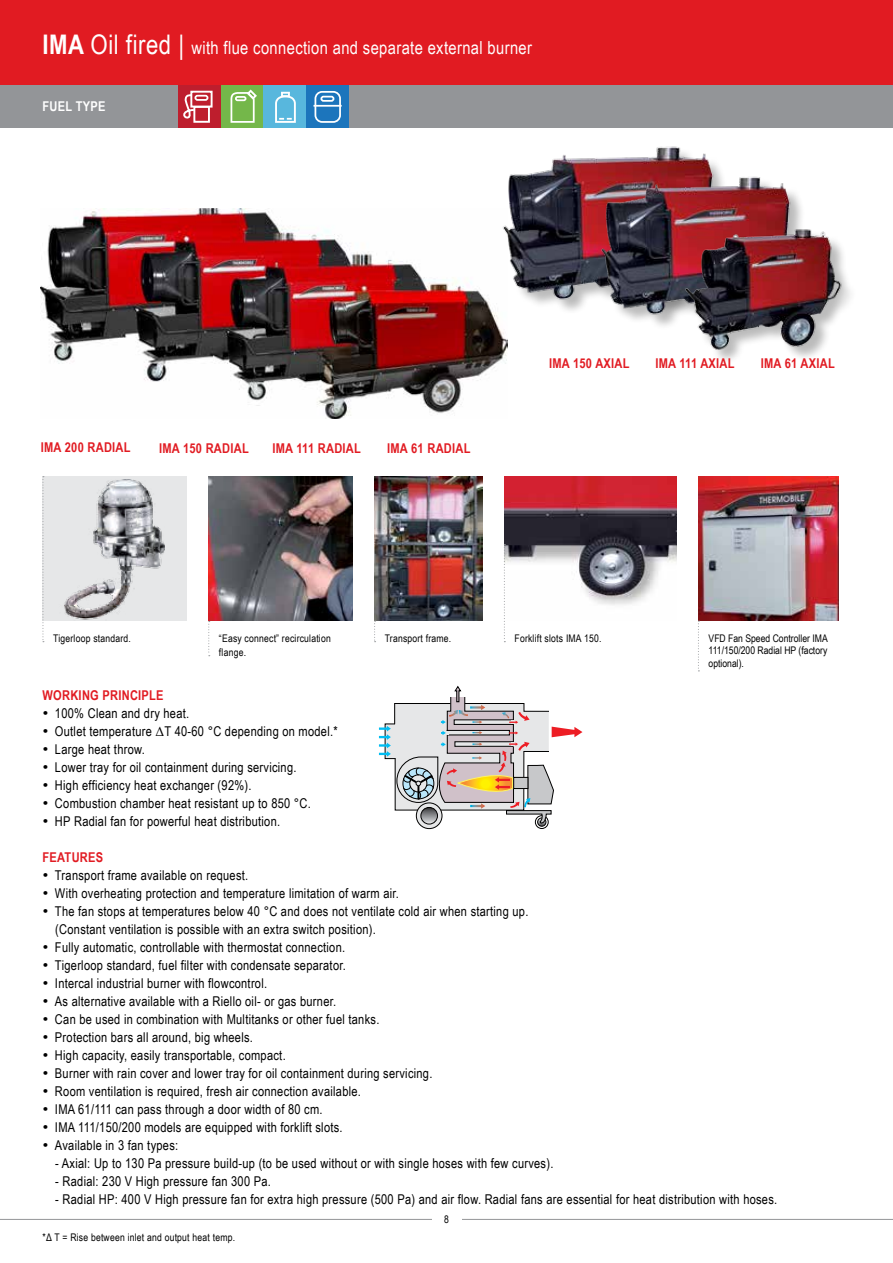
<style>
.page{position:relative;width:893px;height:1263px;background:#fff}
.page>*{position:absolute;margin:0;border:0;box-sizing:border-box;transform-origin:0 0}
.t1{font:18px "Arial Narrow";letter-spacing:.02em;color:#fff}
.t2{font:13.5px/18px "Arial Narrow";letter-spacing:.02em;color:#000}
.t3{font:700 13.5px "Arial Narrow";letter-spacing:.02em;color:#e11b22}
.t4{font:700 13.5px "Arial Narrow";letter-spacing:.02em;color:#fff}
.t5{font:10.5px/12.6px "Arial Narrow";letter-spacing:.02em;color:#000}
.s1{font-weight:700;font-size:27px}
.s2{font-size:27px}
.s3{font-family:"Times New Roman"}
</style>
<div class="page">
<div style="left:0;top:0;width:893px;height:85px;background:#e11b22"></div>
<div style="left:0;top:85px;width:893px;height:43px;background:#939598"></div>
<div style="left:179px;top:85px;width:42px;height:43px;background:#be1e2d"></div>
<div style="left:190px;top:91px;width:23px;height:17px;border:2px solid #fff"></div>
<div style="left:193px;top:106px;width:17px;height:17px;border:2px solid #fff"></div>
<svg style="left:183px;top:93px;width:13px;height:28px"></svg>
<div style="left:194px;top:95px;width:14px;height:6px;border:2px solid #fff;border-radius:2px"></div>
<div style="left:221px;top:85px;width:43px;height:43px;background:#74b74a"></div>
<svg style="left:230px;top:89px;width:27px;height:34px"></svg>
<div style="left:235px;top:96px;width:11px;height:5px;border:2px solid #fff;border-radius:2px"></div>
<div style="left:264px;top:85px;width:42px;height:43px;background:#58b7dd"></div>
<svg style="left:275px;top:96px;width:21px;height:27px"></svg>
<div style="left:281px;top:92px;width:9px;height:5px;border:2px solid #fff"></div>
<img style="left:41px;top:209px;width:466px;height:209px">
<img style="left:495px;top:146px;width:224px;height:164px">
<img style="left:594px;top:170px;width:205px;height:154px">
<img style="left:659px;top:212px;width:192px;height:149px">
<div style="left:43px;top:476px;width:144px;height:145px;background:#e6e7e8"></div>
<img style="left:64px;top:479px;width:101px;height:141px">
<svg style="left:43px;top:476px;width:1px;height:166px"></svg>
<img style="left:208px;top:476px;width:145px;height:145px">
<svg style="left:208px;top:621px;width:2px;height:35px"></svg>
<img style="left:375px;top:476px;width:108px;height:145px">
<svg style="left:374px;top:621px;width:2px;height:21px"></svg>
<img style="left:504px;top:476px;width:173px;height:129px">
<svg style="left:504px;top:544px;width:1px;height:98px"></svg>
<img style="left:698px;top:476px;width:141px;height:145px">
<svg style="left:698px;top:621px;width:1px;height:50px"></svg>
<div style="left:535px;top:815px;width:14px;height:14px;border:1px solid #000;border-radius:50%"></div>
<div style="left:537px;top:817px;width:9px;height:10px;border:1px solid #000;border-radius:50%"></div>
<svg style="left:416px;top:803px;width:26px;height:25px"></svg>
<div style="left:416px;top:802px;width:26px;height:27px;border:1px solid #000;border-radius:50%"></div>
<svg style="left:379px;top:686px;width:203px;height:140px"></svg>
<div style="left:306px;top:85px;width:43px;height:43px;background:#1c75bc"></div>
<div style="left:320px;top:96px;width:14px;height:6px;border:2px solid #fff;border-radius:2px"></div>
<div style="left:315px;top:91px;width:26px;height:32px;border:2px solid #fff;border-radius:7px"></div>
<hr style="left:313px;top:105px;width:29px;height:2px;background:#fff">
<hr style="left:0;top:1219px;width:893px;height:1px;background:#939598">
<div style="left:432px;top:1212px;width:29px;height:51px;background:#fff"></div>
<h1 class="t1" style="left:43px;top:34px;width:491px"><span class="s1">IMA</span> <span class="s2">Oil fired |</span> with flue connection and separate external burner</h1>
<p class="t4" style="left:43px;top:96px;width:64px">FUEL TYPE</p>
<p class="t3" style="left:41px;top:436px;width:91px">IMA 200 RADIAL</p>
<p class="t3" style="left:159px;top:438px;width:91px">IMA 150 RADIAL</p>
<p class="t3" style="left:272px;top:438px;width:90px">IMA 111 RADIAL</p>
<p class="t3" style="left:387px;top:438px;width:85px">IMA 61 RADIAL</p>
<p class="t3" style="left:549px;top:353px;width:82px">IMA 150 AXIAL</p>
<p class="t3" style="left:655px;top:353px;width:81px">IMA 111 AXIAL</p>
<p class="t3" style="left:761px;top:353px;width:76px">IMA 61 AXIAL</p>
<p class="t5" style="left:53px;top:631px;width:79px">Tigerloop standard.</p>
<p class="t5" style="left:219px;top:630px;width:113px;line-height:14.2px">“Easy connect” recirculation flange.</p>
<p class="t5" style="left:385px;top:631px;width:68px">Transport frame.</p>
<p class="t5" style="left:514px;top:631px;width:88px">Forklift slots IMA 150.</p>
<p class="t5" style="left:709px;top:631px;width:121px;text-align:justify">VFD Fan Speed Controller IMA 111/150/200 Radial HP (factory optional).</p>
<p class="t3" style="left:43px;top:685px;width:123px">WORKING PRINCIPLE</p>
<p class="t2" style="left:43px;top:703px;width:148px">• 100% Clean and dry heat.</p>
<p class="t2" style="left:43px;top:721px;width:297px">• Outlet temperature <span class="s3">Δ</span>T 40-60 °C depending on model.*</p>
<p class="t2" style="left:43px;top:739px;width:104px">• Large heat throw.</p>
<p class="t2" style="left:43px;top:757px;width:256px">• Lower tray for oil containment during servicing.</p>
<p class="t2" style="left:43px;top:775px;width:211px">• High efficiency heat exchanger (92%).</p>
<p class="t2" style="left:43px;top:793px;width:270px">• Combustion chamber heat resistant up to 850 °C.</p>
<p class="t2" style="left:43px;top:811px;width:239px">• HP Radial fan for powerful heat distribution.</p>
<p class="t3" style="left:43px;top:847px;width:62px">FEATURES</p>
<p class="t2" style="left:43px;top:865px;width:207px">• Transport frame available on request.</p>
<p class="t2" style="left:43px;top:883px;width:358px">• With overheating protection and temperature limitation of warm air.</p>
<p class="t2" style="left:55px;top:901px;width:475px;text-indent:-13px">• The fan stops at temperatures below 40 °C and does not ventilate cold air when starting up. (Constant ventilation is possible with an extra switch position).</p>
<p class="t2" style="left:43px;top:937px;width:304px">• Fully automatic, controllable with thermostat connection.</p>
<p class="t2" style="left:43px;top:955px;width:305px">• Tigerloop standard, fuel filter with condensate separator.</p>
<p class="t2" style="left:43px;top:973px;width:226px">• Intercal industrial burner with flowcontrol.</p>
<p class="t2" style="left:43px;top:991px;width:295px">• As alternative available with a Riello oil- or gas burner.</p>
<p class="t2" style="left:43px;top:1009px;width:338px">• Can be used in combination with Multitanks or other fuel tanks.</p>
<p class="t2" style="left:43px;top:1027px;width:212px">• Protection bars all around, big wheels.</p>
<p class="t2" style="left:43px;top:1045px;width:245px">• High capacity, easily transportable, compact.</p>
<p class="t2" style="left:43px;top:1063px;width:391px">• Burner with rain cover and lower tray for oil containment during servicing.</p>
<p class="t2" style="left:43px;top:1081px;width:320px">• Room ventilation is required, fresh air connection available.</p>
<p class="t2" style="left:43px;top:1099px;width:282px">• IMA 61/111 can pass through a door width of 80 cm.</p>
<p class="t2" style="left:43px;top:1117px;width:302px">• IMA 111/150/200 models are equipped with forklift slots.</p>
<p class="t2" style="left:43px;top:1135px;width:137px">• Available in 3 fan types:</p>
<p class="t2" style="left:55px;top:1153px;width:500px">- Axial: Up to 130 Pa pressure build-up (to be used without or with single hoses with few curves).</p>
<p class="t2" style="left:55px;top:1171px;width:217px">- Radial: 230 V High pressure fan 300 Pa.</p>
<p class="t2" style="left:55px;top:1189px;width:723px">- Radial HP: 400 V High pressure fan for extra high pressure (500 Pa) and air flow. Radial fans are essential for heat distribution with hoses.</p>
<p class="t5" style="left:43px;top:1230px;width:194px">*Δ T = Rise between inlet and output heat temp.</p>
<p class="t5" style="left:444px;top:1212px;width:6px">8</p>
</div>
